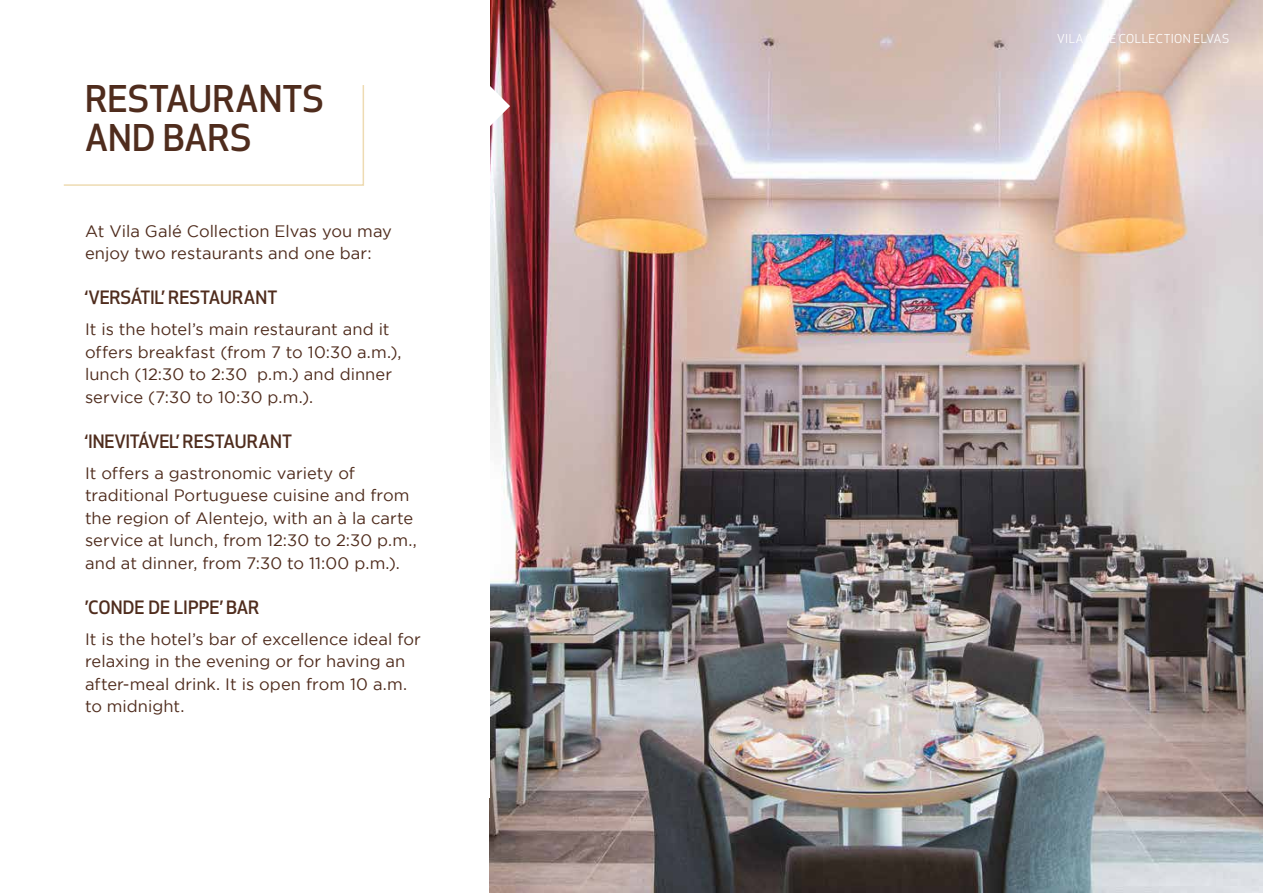
<style>
.page{position:relative;width:1263px;height:893px;background:#fff}
.page>*{position:absolute;margin:0;border:0;box-sizing:border-box;transform-origin:0 0}
.t1{font:500 36px/39px "Apex New";letter-spacing:.005em;color:#4f2c1d}
.t2{font:500 18px "Apex New";letter-spacing:-.005em;color:#4f2c1d}
.t3{font:16.5px/22.5px "Gotham";letter-spacing:.005em;color:#4f2c1d}
.t4{font:12px "Apex New";letter-spacing:.04em;color:#fff}
</style>
<div class="page">
<img style="left:489px;top:0;width:774px;height:893px">
<svg style="left:489px;top:85px;width:21px;height:42px"></svg>
<svg style="left:63px;top:85px;width:301px;height:101px"></svg>
<h1 class="t1" style="left:85px;top:79px;width:240px">RESTAURANTS<br>AND BARS</h1>
<p class="t3" style="left:85px;top:219px;width:308px">At Vila Galé Collection Elvas you may enjoy two restaurants and one bar:</p>
<p class="t2" style="left:85px;top:285px;width:194px">‘VERSÁTIL’ RESTAURANT</p>
<p class="t3" style="left:85px;top:318px;width:318px">It is the hotel’s main restaurant and it offers breakfast (from 7 to 10:30 a.m.), lunch (12:30 to 2:30 p.m.) and dinner service (7:30 to 10:30 p.m.).</p>
<p class="t2" style="left:85px;top:429px;width:208px">‘INEVITÁVEL’ RESTAURANT</p>
<p class="t3" style="left:85px;top:461px;width:333px">It offers a gastronomic variety of traditional Portuguese cuisine and from the region of Alentejo, with an à la carte service at lunch, from 12:30 to 2:30 p.m., and at dinner, from 7:30 to 11:00 p.m.).</p>
<p class="t2" style="left:85px;top:595px;width:176px">’CONDE DE LIPPE’ BAR</p>
<p class="t3" style="left:85px;top:627px;width:337px">It is the hotel’s bar of excellence ideal for relaxing in the evening or for having an after-meal drink. It is open from 10 a.m. to midnight.</p>
<p class="t4" style="left:1057px;top:31px;width:174px">VILA GALÉ COLLECTION ELVAS</p>
</div>
